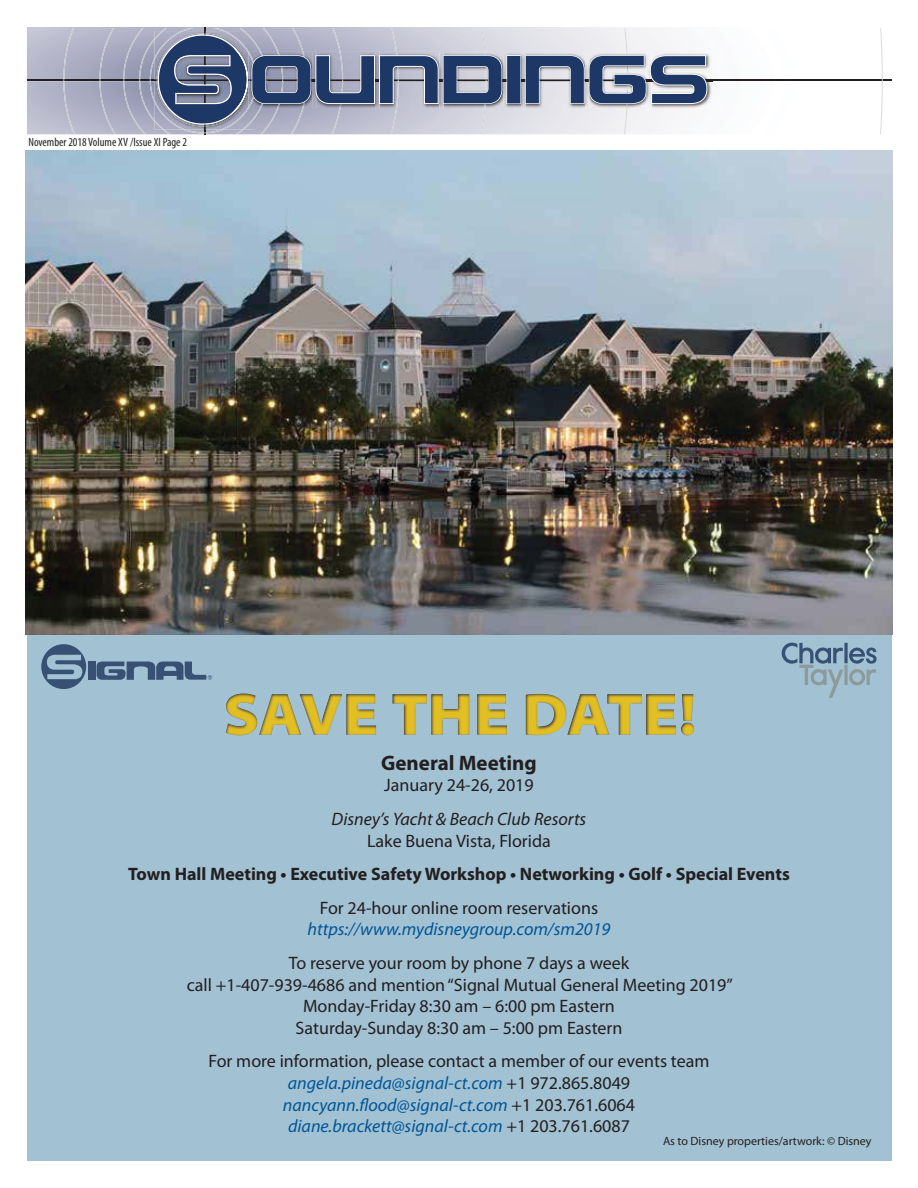
<style>
.page{position:relative;width:918px;height:1188px;background:#fff}
.page>*{position:absolute;margin:0;border:0;box-sizing:border-box;transform-origin:0 0}
.t1{font:700 21px "Myriad Pro";color:#231f20}
.t2{font:18px/21.6px "Myriad Pro";color:#231f20;text-align:center}
.t3{font:700 18px "Myriad Pro";color:#231f20}
.t4{font:italic 18px "Myriad Pro";color:#005696}
.t5{font:italic 18px "Myriad Pro";color:#231f20}
.t6{font:12px "Myriad Pro";color:#231f20}
.t7{font:condensed 12px "Myriad Pro";color:#231f20}
.s1{font-style:italic;color:#005696}
</style>
<div class="page">
<div style="left:27px;top:188px;width:864px;height:973px;background:#a2c1d3"></div>
<svg style="left:27px;top:27px;width:864px;height:107px"></svg>
<hr style="left:204px;top:27px;width:1px;height:107px;background:#231f20">
<hr style="left:27px;top:80px;width:864px;height:1px;background:#231f20">
<svg style="left:99px;top:28px;width:17px;height:106px;background:#a9abbe"></svg>
<svg style="left:63px;top:28px;width:12px;height:106px"></svg>
<svg style="left:880px;top:28px;width:3px;height:106px"></svg>
<img style="left:707px;top:52px;width:5px;height:57px">
<svg style="left:123px;top:28px;width:584px;height:106px;background:#99a0b5"></svg>
<img style="left:26px;top:151px;width:866px;height:484px">
<img style="left:226px;top:694px;width:468px;height:41px">
<div style="left:88px;top:662px;width:7px;height:18px;background:#375073"></div>
<svg style="left:41px;top:644px;width:45px;height:45px"></svg>
<svg style="left:97px;top:661px;width:115px;height:19px"></svg>
<svg style="left:782px;top:643px;width:95px;height:55px"></svg>
<p class="t7" style="left:28px;top:135px;width:160px">November 2018 Volume XV /Issue XI Page 2</p>
<p class="t1" style="left:381px;top:755px;width:157px">General Meeting</p>
<p class="t2" style="left:384px;top:776px;width:151px">January 24-26, 2019</p>
<p class="t5" style="left:332px;top:812px;width:256px">Disney’s Yacht &amp; Beach Club Resorts</p>
<p class="t2" style="left:367px;top:831px;width:185px">Lake Buena Vista, Florida</p>
<p class="t3" style="left:128px;top:867px;width:663px">Town Hall Meeting • Executive Safety Workshop • Networking • Golf • Special Events</p>
<p class="t2" style="left:320px;top:898px;width:280px">For 24-hour online room reservations</p>
<p class="t4" style="left:308px;top:923px;width:305px">https://www.mydisneygroup.com/sm2019</p>
<p class="t2" style="left:187px;top:953px;width:548px">To reserve your room by phone 7 days a week<br>call +1-407-939-4686 and mention “Signal Mutual General Meeting 2019” Monday-Friday 8:30 am – 6:00 pm Eastern<br>Saturday-Sunday 8:30 am – 5:00 pm Eastern</p>
<p class="t2" style="left:209px;top:1052px;width:502px">For more information, please contact a member of our events team <span class="s1">angela.pineda@signal-ct.com</span> +1 972.865.8049 <span class="s1">nancyann.flood@signal-ct.com</span> +1 203.761.6064 <span class="s1">diane.brackett@signal-ct.com</span> +1 203.761.6087</p>
<p class="t6" style="left:663px;top:1137px;width:210px">As to Disney properties/artwork: © Disney</p>
</div>
